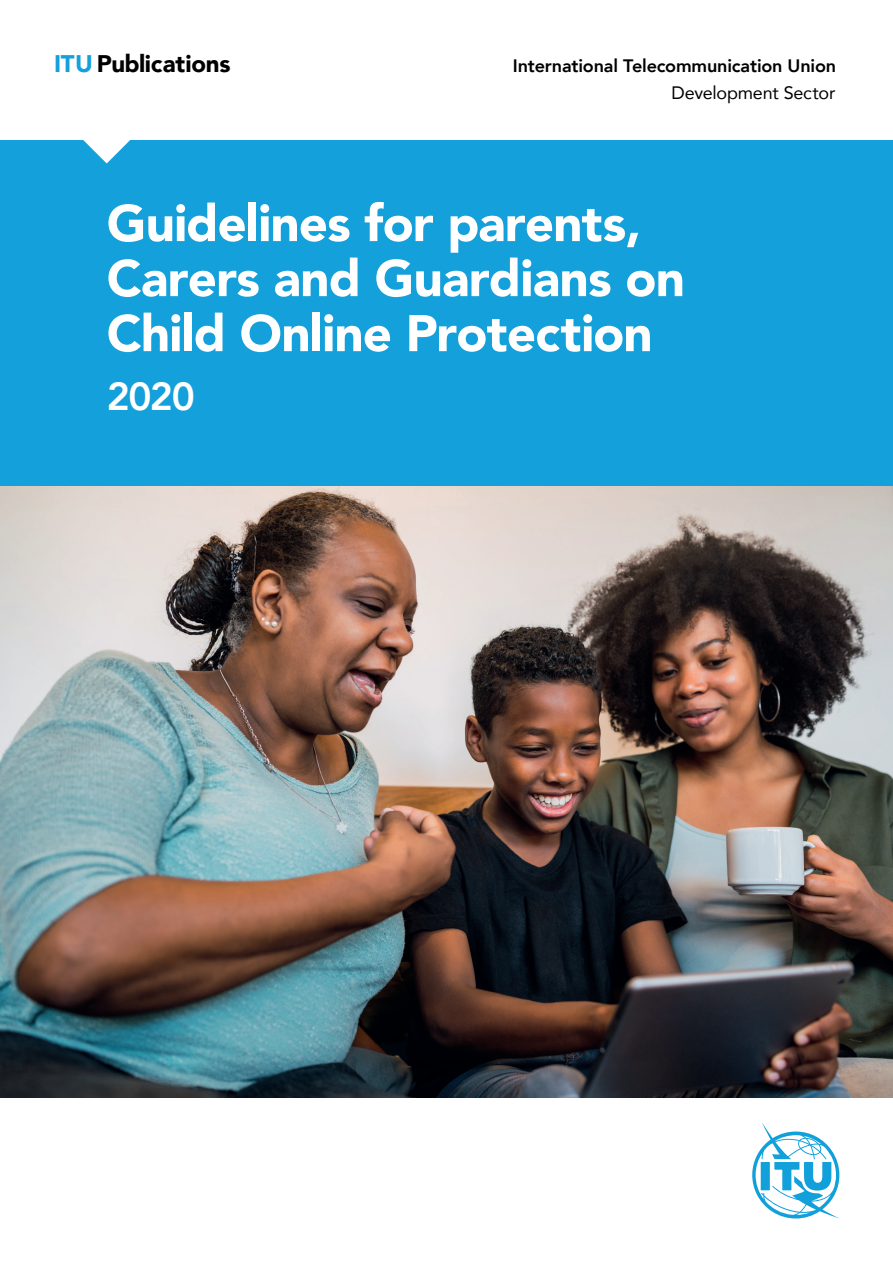
<style>
.page{position:relative;width:893px;height:1263px;background:#fff}
.page>*{position:absolute;margin:0;border:0;box-sizing:border-box;transform-origin:0 0}
.t1{font:900 51px/55.1px "Avenir";letter-spacing:-.015em;color:#fff}
.t2{font:800 39px "Avenir";color:#fff}
.t3{font:900 24px "Avenir";letter-spacing:-.01em;color:#000001}
.t4{font:800 18px "Avenir";letter-spacing:-.01em;color:#000001}
.t5{font:18px "Avenir";letter-spacing:-.01em;color:#000001}
.s1{color:#14a0db}
</style>
<div class="page">
<div style="left:0;top:125px;width:893px;height:362px;background:#14a0db"></div>
<svg style="left:83px;top:140px;width:47px;height:23px"></svg>
<div style="left:0;top:0;width:893px;height:140px;background:#fff"></div>
<img style="left:0;top:487px;width:893px;height:610px">
<svg style="left:752px;top:1123px;width:87px;height:95px"></svg>
<p class="t3" style="left:54px;top:43px;width:178px"><span class="s1">ITU</span> Publications</p>
<p class="t4" style="left:513px;top:52px;width:325px">International Telecommunication Union</p>
<p class="t5" style="left:672px;top:79px;width:165px">Development Sector</p>
<p class="t1" style="left:107px;top:194px;width:580px">Guidelines for parents,<br>Carers and Guardians on<br>Child Online Protection</p>
<p class="t2" style="left:107px;top:366px;width:90px">2020</p>
</div>
